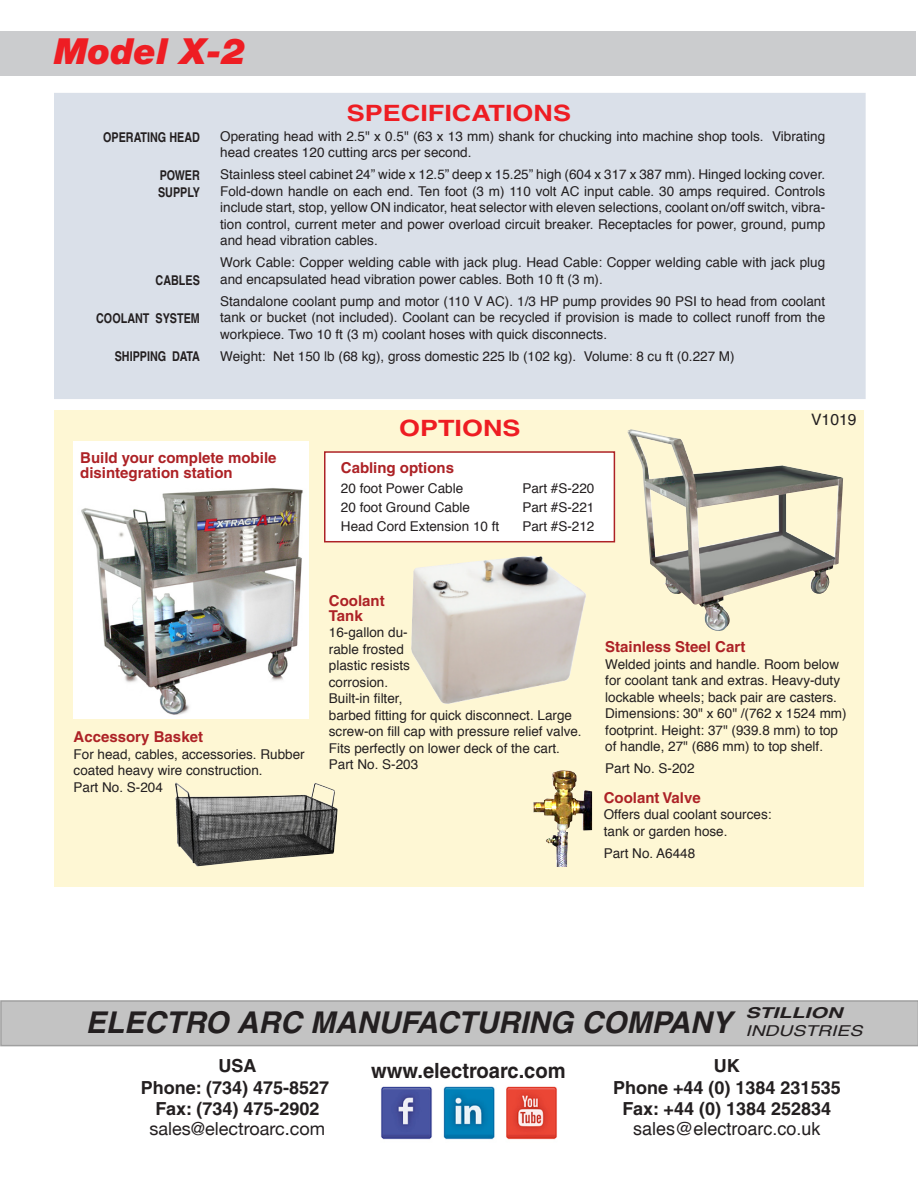
<style>
.page{position:relative;width:918px;height:1188px;background:#fff}
.page>*{position:absolute;margin:0;border:0;box-sizing:border-box;transform-origin:0 0}
.Model_name_p1{font:italic 900 36px "Helvetica Neue";color:#ee1d23}
.t1{font:italic 700 30px "Helvetica";color:#231f20}
.t2{font:700 22.5px "Helvetica";color:#ee1d23;scale:1.2 1}
.M_Callout{font:700 21px "Helvetica";color:#231f20;scale:.96 1}
.Address_lines_1-3{font:700 18px "Helvetica";color:#231f20}
.t3{font:18px "Helvetica";color:#231f20}
.t4{font:18px "Helvetica Neue";color:#231f20}
.Feat_text{font:15.75px "Helvetica";color:#231f20}
.Options_subhead{font:700 15px/15px "Helvetica";color:#ad2226}
.t5{font:italic 15px/18px "Helvetica";color:#231f20;scale:1.29 1}
.Options_text{font:13.5px/16.5px "Helvetica";color:#231f20}
.Spec_head_QR{font:700 13.5px/16.5px "Helvetica";color:#231f20;scale:.8 1}
.s1{font-weight:700}
</style>
<div class="page">
<div style="left:55px;top:410px;width:809px;height:476px;background:#fef7d4"></div>
<img style="left:627px;top:429px;width:216px;height:202px">
<img style="left:175px;top:782px;width:163px;height:85px">
<img style="left:411px;top:556px;width:175px;height:148px">
<div style="left:55px;top:94px;width:810px;height:304px;background:#dae0e9"></div>
<div style="left:54px;top:93px;width:812px;height:306px;border:2px solid #dae0e9"></div>
<div style="left:0;top:31px;width:916px;height:44px;background:#cbccce"></div>
<div style="left:325px;top:452px;width:289px;height:90px;background:#fff"></div>
<div style="left:324px;top:451px;width:291px;height:91px;border:2px solid #ad2226"></div>
<img style="left:533px;top:770px;width:59px;height:96px">
<div style="left:73px;top:442px;width:236px;height:44px;background:#fff"></div>
<img style="left:73px;top:486px;width:236px;height:233px">
<div style="left:0;top:1000px;width:918px;height:46px;background:#c3c3c3"></div>
<img style="left:381px;top:1086px;width:176px;height:54px">
<p class="Model_name_p1" style="left:54px;top:29px;width:193px">Model X-2</p>
<p class="t2" style="left:347px;top:100px;width:188px">SPECIFICATIONS</p>
<p class="Spec_head_QR" style="left:103px;top:129px;width:123px">OPERATING HEAD</p>
<p class="Spec_head_QR" style="left:158px;top:167px;width:54px">POWER<br>SUPPLY</p>
<p class="Spec_head_QR" style="left:156px;top:271px;width:57px">CABLES</p>
<p class="Spec_head_QR" style="left:96px;top:310px;width:129px">COO LANT SYSTEM</p>
<p class="Spec_head_QR" style="left:115px;top:348px;width:108px">SHIPPING DATA</p>
<p class="Options_text" style="left:220px;top:128px;width:607px">Operating head with 2.5" x 0.5" (63 x 13 mm) shank for chucking into machine shop tools. Vibrating head creates 120 cutting arcs per second.</p>
<p class="Options_text" style="left:220px;top:166px;width:607px;text-align:justify">Stainless steel cabinet 24” wide x 12.5” deep x 15.25” high (604 x 317 x 387 mm). Hinged locking cover.<br>Fold-down handle on each end. Ten foot (3 m) 110 volt AC input cable. 30 amps required. Controls include start, stop, yellow ON indicator, heat selector with eleven selections, coolant on/off switch, vibra&shy;tion control, current meter and power overload circuit breaker. Receptacles for power, ground, pump and head vibration cables.</p>
<p class="Options_text" style="left:220px;top:254px;width:607px">Work Cable: Copper welding cable with jack plug. Head Cable: Copper welding cable with jack plug and encapsulated head vibration power cables. Both 10 ft (3 m).</p>
<p class="Options_text" style="left:220px;top:292px;width:607px;text-align:justify">Standalone coolant pump and motor (110 V AC). 1/3 HP pump provides 90 PSI to head from coolant tank or bucket (not included). Coolant can be recycled if provision is made to collect runoff from the workpiece. Two 10 ft (3 m) coolant hoses with quick disconnects.</p>
<p class="Options_text" style="left:220px;top:347px;width:516px">Weight: Net 150 lb (68 kg), gross domestic 225 lb (102 kg). Volume: 8 cu ft (0.227 M)</p>
<p class="Options_subhead" style="left:80px;top:450px;width:198px">Build your complete mobile disintegration station</p>
<p class="t2" style="left:399px;top:414px;width:103px">OPTIONS</p>
<p class="Options_subhead" style="left:341px;top:460px;width:115px">Cabling options</p>
<p class="Options_text" style="left:341px;top:480px;width:124px">20 foot Power Cable</p>
<p class="Options_text" style="left:522px;top:480px;width:74px">Part #S-220</p>
<p class="Options_text" style="left:341px;top:499px;width:131px">20 foot Ground Cable</p>
<p class="Options_text" style="left:522px;top:499px;width:74px">Part #S-221</p>
<p class="Options_text" style="left:341px;top:517px;width:160px">Head Cord Extension 10 ft</p>
<p class="Options_text" style="left:522px;top:517px;width:74px">Part #S-212</p>
<p class="Feat_text" style="left:811px;top:406px;width:47px">V1019</p>
<p class="Options_subhead" style="left:74px;top:729px;width:131px">Accessory Basket</p>
<p class="Options_text" style="left:74px;top:745px;width:233px">For head, cables, accessories. Rubber coated heavy wire construction.<br>Part No. S-204</p>
<p class="Options_subhead" style="left:329px;top:593px;width:57px">Coolant<br>Tank</p>
<p class="Options_text" style="left:329px;top:624px;width:254px">16-gallon du-<br>rable frosted<br>plastic resists<br>corrosion.<br>Built-in filter,<br>barbed fitting for quick disconnect. Large screw-on fill cap with pressure relief valve.<br>Fits perfectly on lower deck of the cart.<br>Part No. S-203</p>
<p class="Options_subhead" style="left:605px;top:639px;width:142px">Stainless Steel Cart</p>
<p class="Options_text" style="left:605px;top:655px;width:243px">Welded joints and handle. Room below for coolant tank and extras. Heavy-duty lockable wheels; back pair are casters.<br>Dimensions: 30" x 60" /(762 x 1524 mm) footprint. Height: 37" (939.8 mm) to top of handle, 27" (686 mm) to top shelf.</p>
<p class="Options_text" style="left:605px;top:760px;width:91px">Part No. S-202</p>
<p class="Options_subhead" style="left:604px;top:790px;width:99px">Coolant Valve</p>
<p class="Options_text" style="left:604px;top:806px;width:169px">Offers dual coolant sources: tank or garden hose.</p>
<p class="Options_text" style="left:604px;top:844px;width:93px">Part No. A6448</p>
<p class="t1" style="left:86px;top:1004px;width:648px">ELECTRO ARC MANUFACTURING COMPANY</p>
<p class="t5" style="left:745px;top:1004px;width:92px"><span class="s1">STILLION<br></span>INDUSTRIES</p>
<p class="Address_lines_1-3" style="left:218px;top:1055px;width:39px">USA</p>
<p class="Address_lines_1-3" style="left:141px;top:1077px;width:190px">Phone: (734) 475-8527</p>
<p class="Address_lines_1-3" style="left:155px;top:1098px;width:165px">Fax: (734) 475-2902</p>
<p class="t4" style="left:150px;top:1118px;width:177px">sales@electroarc.com</p>
<p class="M_Callout" style="left:371px;top:1058px;width:204px">www.electroarc.com</p>
<p class="Address_lines_1-3" style="left:714px;top:1055px;width:27px">UK</p>
<p class="Address_lines_1-3" style="left:613px;top:1077px;width:229px">Phone +44 (0) 1384 231535</p>
<p class="Address_lines_1-3" style="left:623px;top:1098px;width:210px">Fax: +44 (0) 1384 252834</p>
<p class="t3" style="left:633px;top:1113px;width:189px">sales@electroarc.co.uk</p>
</div>
